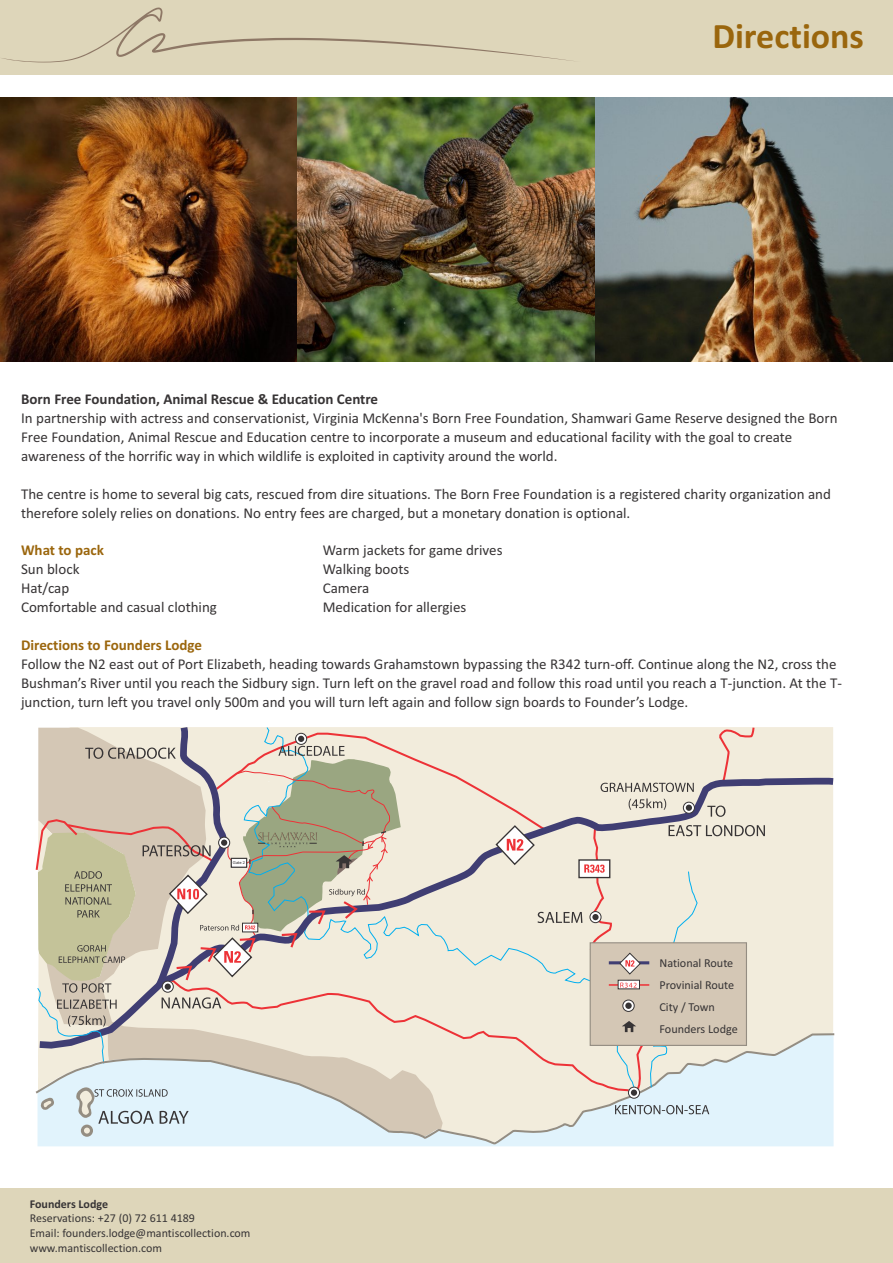
<style>
.page{position:relative;width:893px;height:1263px;background:#fff}
.page>*{position:absolute;margin:0;border:0;box-sizing:border-box;transform-origin:0 0}
.t1{font:700 36px "Calibri";color:#9a660d}
.t2{font:15px/18.9px "Calibri";color:#373435}
.t3{font:700 15px "Calibri";color:#373435}
.t4{font:700 15px "Calibri";color:#9b660d}
.t5{font:12.15px/22px "Calibri";color:#373435}
.t6{font:12px/14.9px "Calibri";color:#373435}
.t7{font:700 12px "Calibri";color:#373435}
.t8{font:4.05px "Arial";color:#373435}
</style>
<div class="page">
<div style="left:0;top:1189px;width:893px;height:74px;background:#ded6ba"></div>
<div style="left:0;top:0;width:893px;height:74px;background:#ded6ba"></div>
<img style="left:0;top:98px;width:893px;height:264px">
<svg style="left:2px;top:8px;width:571px;height:54px"></svg>
<div style="left:37px;top:1133px;width:598px;height:12px;background:#e1f3fc"></div>
<svg style="left:81px;top:1124px;width:12px;height:13px"></svg>
<svg style="left:35px;top:727px;width:800px;height:406px;background:#ddd8cb"></svg>
<h1 class="t1" style="left:712px;top:21px;width:153px">Directions</h1>
<p class="t3" style="left:21px;top:393px;width:359px">Born Free Foundation, Animal Rescue &amp; Education Centre</p>
<p class="t2" style="left:21px;top:410px;width:818px">In partnership with actress and conservationist, Virginia McKenna's Born Free Foundation, Shamwari Game Reserve designed the Born<br>Free Foundation, Animal Rescue and Education centre to incorporate a museum and educational facility with the goal to create awareness of the horrific way in which wildlife is exploited in captivity around the world.</p>
<p class="t2" style="left:21px;top:485px;width:811px">The centre is home to several big cats, rescued from dire situations. The Born Free Foundation is a registered charity organization and therefore solely relies on donations. No entry fees are charged, but a monetary donation is optional.</p>
<p class="t4" style="left:21px;top:544px;width:84px">What to pack</p>
<p class="t2" style="left:21px;top:561px;width:197px">Sun block<br>Hat/cap<br>Comfortable and casual clothing</p>
<p class="t4" style="left:21px;top:639px;width:182px">Directions to Founders Lodge</p>
<p class="t2" style="left:21px;top:656px;width:822px">Follow the N2 east out of Port Elizabeth, heading towards Grahamstown bypassing the R342 turn-off. Continue along the N2, cross the<br>Bushman’s River until you reach the Sidbury sign. Turn left on the gravel road and follow this road until you reach a T-junction. At the T&shy;junction, turn left you travel only 500m and you will turn left again and follow sign boards to Founder’s Lodge.</p>
<p class="t2" style="left:323px;top:542px;width:181px">Warm jackets for game drives<br>Walking boots<br>Camera<br>Medication for allergies</p>
<p class="t8" style="left:233px;top:861px;width:14px">Gate 2</p>
<p class="t7" style="left:30px;top:1198px;width:80px">Founders Lodge</p>
<p class="t6" style="left:30px;top:1212px;width:222px">Reservations: +27 (0) 72 611 4189<br>Email: founders.lodge@mantiscollection.com www.mantiscollection.com</p>
<p class="t5" style="left:659px;top:953px;width:80px">National Route<br>Provinial Route<br>City / Town<br>Founders Lodge</p>
</div>
